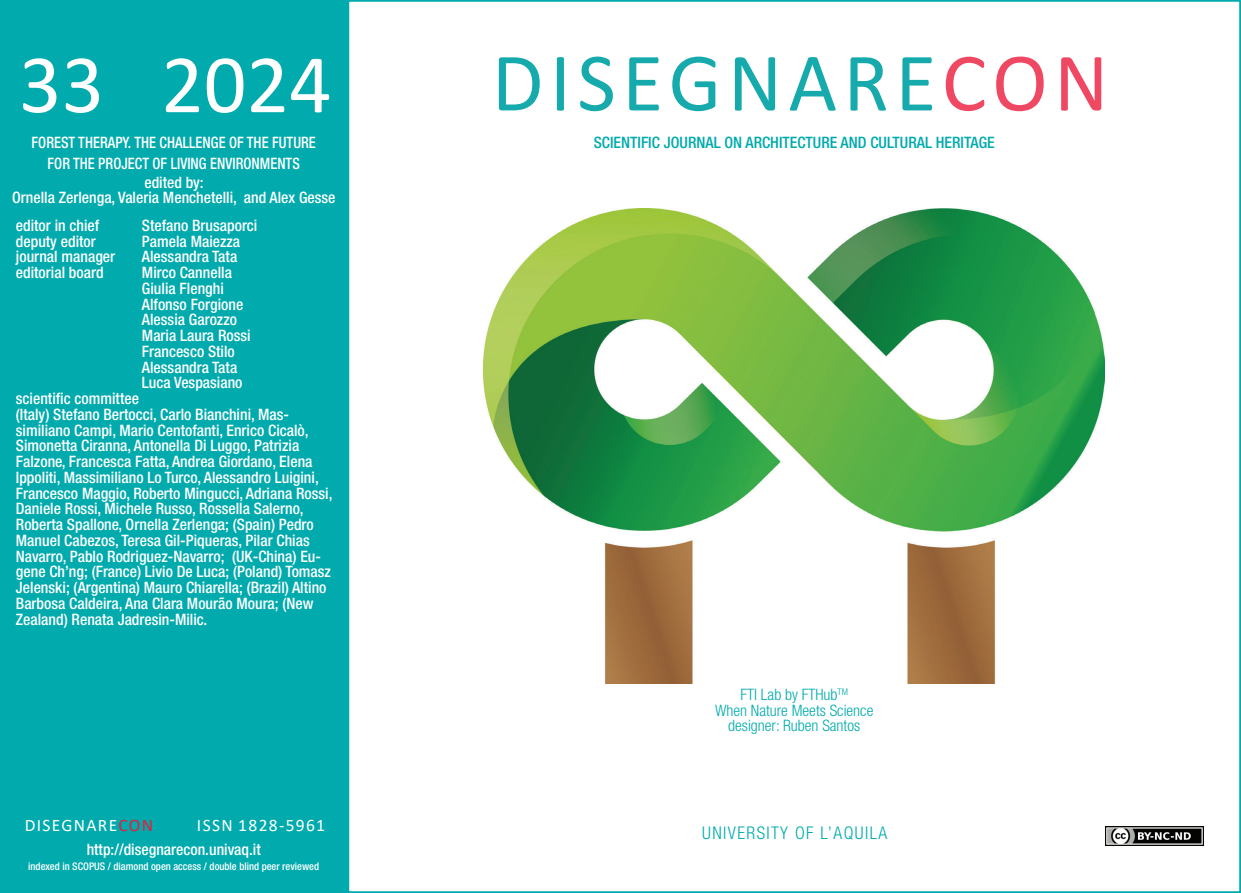
<style>
.page{position:relative;width:1241px;height:893px;background:#fff}
.page>*{position:absolute;margin:0;border:0;box-sizing:border-box;transform-origin:0 0}
.t1{font:84px "Calibri";letter-spacing:.075em;color:#16aaac}
.t2{font:84px "Calibri";color:#fff}
.t3{font:17.5px "Calibri";letter-spacing:.075em;color:#fff}
.t4{font:300 condensed 17.5px "Helvetica Neue LT Std";letter-spacing:.08em;color:#00aaad}
.t5{font:500 condensed 15.75px/15.8px "Helvetica Neue LT Std";color:#fff}
.t6{font:500 condensed 15.75px/21px "Helvetica Neue LT Std";color:#fff;text-align:center;scale:.92 1}
.t7{font:300 condensed 15.75px/15.8px "Helvetica Neue LT Std";color:#00aaad;text-align:center}
.t8{font:500 condensed 15.75px "Helvetica Neue LT Std";color:#00aaad}
.t9{font:500 condensed 10.5px "Helvetica Neue LT Std";color:#fff}
.s1{color:#ef4863}
.s2{color:#ed1a3a}
</style>
<div class="page">
<div style="left:0;top:0;width:347px;height:893px;background:#00aaad"></div>
<img style="left:1105px;top:827px;width:98px;height:18px">
<img style="left:484px;top:208px;width:620px;height:475px">
<h1 class="t2" style="left:19px;top:26px;width:314px">33 2024</h1>
<h1 class="t1" style="left:491px;top:24px;width:618px">DISEGNARE<span class="s1">CON</span></h1>
<p class="t6" style="left:32px;top:131px;width:310px">FOREST THERAPY. THE CHALLENGE OF THE FUTURE<br>FOR THE PROJECT OF LIVING ENVIRONMENTS</p>
<p class="t5" style="left:12px;top:174px;width:325px;text-align:center">edited by:<br>Ornella Zerlenga, Valeria Menchetelli, and Alex Gesse</p>
<p class="t5" style="left:16px;top:217px;width:85px">editor in chief</p>
<p class="t5" style="left:142px;top:217px;width:117px">Stefano Brusaporci</p>
<p class="t5" style="left:16px;top:233px;width:81px">deputy editor</p>
<p class="t5" style="left:142px;top:233px;width:100px">Pamela Maiezza</p>
<p class="t5" style="left:16px;top:249px;width:101px">journal manager</p>
<p class="t5" style="left:142px;top:249px;width:97px">Alessandra Tata</p>
<p class="t5" style="left:16px;top:264px;width:89px">editorial board</p>
<p class="t5" style="left:142px;top:264px;width:110px">Mirco Cannella<br>Giulia Flenghi<br>Alfonso Forgione<br>Alessia Garozzo<br>Maria Laura Rossi<br>Francesco Stilo<br>Alessandra Tata<br>Luca Vespasiano</p>
<p class="t5" style="left:16px;top:390px;width:318px">scientific committee<br>(Italy) Stefano Bertocci, Carlo Bianchini, Mas&shy;similiano Campi, Mario Centofanti, Enrico Cicalò, Simonetta Ciranna, Antonella Di Luggo, Patrizia Falzone, Francesca Fatta, Andrea Giordano, Elena Ippoliti, Massimiliano Lo Turco, Alessandro Luigini, Francesco Maggio, Roberto Mingucci, Adriana Rossi, Daniele Rossi, Michele Russo, Rossella Salerno, Roberta Spallone, Ornella Zerlenga; (Spain) Pedro Manuel Cabezos, Teresa Gil-Piqueras, Pilar Chias Navarro, Pablo Rodriguez-Navarro; (UK-China) Eu&shy;gene Ch’ng; (France) Livio De Luca; (Poland) Tomasz Jelenski; (Argentina) Mauro Chiarella; (Brazil) Altino Barbosa Caldeira, Ana Clara Mourão Moura; (New Zealand) Renata Jadresin-Milic.</p>
<p class="t3" style="left:25px;top:813px;width:130px">DISEGNARE<span class="s2">CON</span></p>
<p class="t3" style="left:197px;top:813px;width:130px">ISSN 1828-5961</p>
<p class="t5" style="left:87px;top:841px;width:176px">http://disegnarecon.univaq.it</p>
<p class="t9" style="left:28px;top:860px;width:292px">indexed in SCOPUS / diamond open access / double blind peer reviewed</p>
<p class="t8" style="left:593px;top:133px;width:402px">SCIENTIFIC JOURNAL ON ARCHITECTURE AND CULTURAL HERITAGE</p>
<p class="t7" style="left:715px;top:686px;width:160px">FTI Lab by FTHub<sup>TM<br></sup>When Nature Meets Science designer: Ruben Santos</p>
<p class="t4" style="left:702px;top:823px;width:186px">UNIVERSITY OF L’AQUILA</p>
</div>
